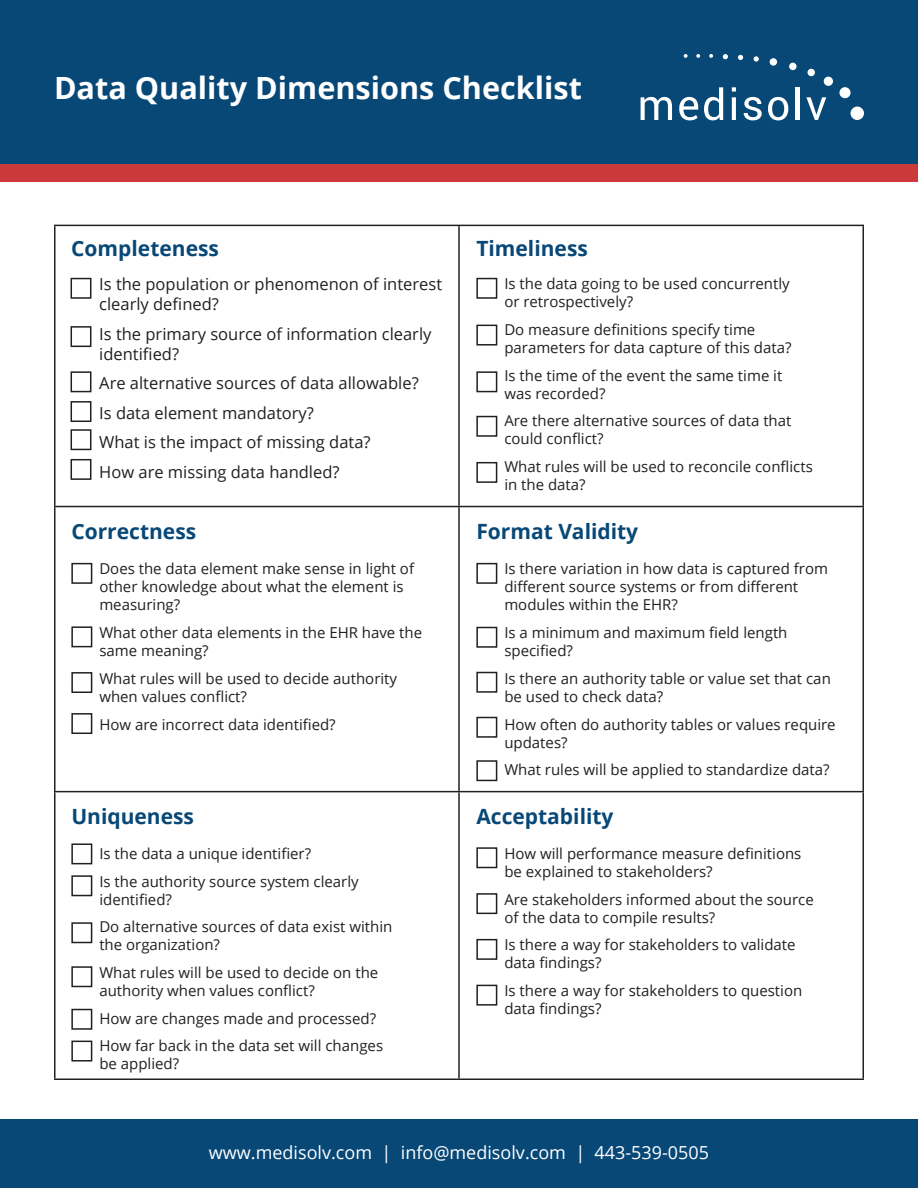
<style>
.page{position:relative;width:918px;height:1188px;background:#fff}
.page>*{position:absolute;margin:0;border:0;box-sizing:border-box;transform-origin:0 0}
.t1{font:700 30.6px "Open Sans";color:#fff}
.t2{font:700 21px "Open Sans";color:#074877}
.t3{font:18px "Open Sans";color:#fff}
.Paragraph_Style_1{font:16.5px/19.8px "Open Sans";color:#231f20}
.Paragraph_Style_1-2{font:15px/18px "Open Sans";color:#231f20}
</style>
<div class="page">
<div style="left:0;top:0;width:918px;height:168px;background:#074877"></div>
<div style="left:0;top:164px;width:918px;height:17px;background:#cb393b"></div>
<svg style="left:684px;top:54px;width:4px;height:4px"></svg>
<svg style="left:696px;top:54px;width:4px;height:4px"></svg>
<svg style="left:709px;top:54px;width:4px;height:4px"></svg>
<svg style="left:723px;top:54px;width:5px;height:5px"></svg>
<svg style="left:738px;top:55px;width:5px;height:5px"></svg>
<svg style="left:754px;top:56px;width:5px;height:6px"></svg>
<div style="left:770px;top:58px;width:7px;height:8px;background:#fff;border-radius:50%"></div>
<div style="left:789px;top:63px;width:8px;height:7px;background:#fff;border-radius:50%"></div>
<div style="left:808px;top:69px;width:7px;height:7px;background:#fff;border-radius:50%"></div>
<div style="left:824px;top:77px;width:9px;height:9px;background:#fff;border-radius:50%"></div>
<div style="left:839px;top:87px;width:12px;height:11px;background:#fff;border-radius:50%"></div>
<div style="left:851px;top:107px;width:13px;height:13px;background:#fff;border-radius:50%"></div>
<svg style="left:641px;top:97px;width:31px;height:23px"></svg>
<svg style="left:679px;top:97px;width:19px;height:23px"></svg>
<svg style="left:704px;top:87px;width:19px;height:33px"></svg>
<hr style="left:732px;top:97px;width:4px;height:23px;background:#fff">
<svg style="left:732px;top:87px;width:4px;height:5px"></svg>
<svg style="left:744px;top:97px;width:18px;height:23px"></svg>
<svg style="left:768px;top:97px;width:20px;height:23px"></svg>
<hr style="left:796px;top:87px;width:4px;height:33px;background:#fff">
<svg style="left:806px;top:97px;width:20px;height:23px"></svg>
<div style="left:0;top:1120px;width:918px;height:68px;background:#074877"></div>
<hr style="left:54px;top:225px;width:405px;height:1px;background:#231f20">
<hr style="left:54px;top:226px;width:2px;height:280px;background:#231f20">
<hr style="left:459px;top:225px;width:405px;height:1px;background:#231f20">
<hr style="left:458px;top:226px;width:2px;height:280px;background:#231f20">
<hr style="left:862px;top:226px;width:2px;height:280px;background:#231f20">
<hr style="left:54px;top:506px;width:405px;height:1px;background:#231f20">
<hr style="left:54px;top:507px;width:2px;height:284px;background:#231f20">
<hr style="left:459px;top:506px;width:405px;height:1px;background:#231f20">
<hr style="left:458px;top:507px;width:2px;height:284px;background:#231f20">
<hr style="left:862px;top:507px;width:2px;height:284px;background:#231f20">
<hr style="left:54px;top:791px;width:405px;height:1px;background:#231f20">
<hr style="left:54px;top:792px;width:2px;height:286px;background:#231f20">
<hr style="left:459px;top:791px;width:405px;height:1px;background:#231f20">
<hr style="left:458px;top:792px;width:2px;height:286px;background:#231f20">
<hr style="left:862px;top:792px;width:2px;height:286px;background:#231f20">
<hr style="left:54px;top:1078px;width:405px;height:2px;background:#231f20">
<hr style="left:459px;top:1078px;width:405px;height:2px;background:#231f20">
<div style="left:71px;top:278px;width:20px;height:21px;border:2px solid #231f20"></div>
<div style="left:476px;top:278px;width:21px;height:21px;border:2px solid #231f20"></div>
<div style="left:71px;top:563px;width:21px;height:21px;border:2px solid #231f20"></div>
<div style="left:71px;top:843px;width:21px;height:21px;border:2px solid #231f20"></div>
<div style="left:476px;top:847px;width:21px;height:21px;border:2px solid #231f20"></div>
<div style="left:476px;top:893px;width:21px;height:21px;border:2px solid #231f20"></div>
<div style="left:476px;top:939px;width:21px;height:21px;border:2px solid #231f20"></div>
<div style="left:476px;top:985px;width:21px;height:21px;border:2px solid #231f20"></div>
<div style="left:71px;top:875px;width:21px;height:21px;border:2px solid #231f20"></div>
<div style="left:71px;top:922px;width:21px;height:21px;border:2px solid #231f20"></div>
<div style="left:71px;top:966px;width:21px;height:21px;border:2px solid #231f20"></div>
<div style="left:71px;top:1009px;width:21px;height:21px;border:2px solid #231f20"></div>
<div style="left:71px;top:1041px;width:21px;height:21px;border:2px solid #231f20"></div>
<div style="left:476px;top:563px;width:21px;height:21px;border:2px solid #231f20"></div>
<div style="left:476px;top:627px;width:21px;height:21px;border:2px solid #231f20"></div>
<div style="left:476px;top:672px;width:21px;height:21px;border:2px solid #231f20"></div>
<div style="left:476px;top:717px;width:21px;height:21px;border:2px solid #231f20"></div>
<div style="left:476px;top:760px;width:21px;height:21px;border:2px solid #231f20"></div>
<div style="left:71px;top:326px;width:20px;height:21px;border:2px solid #231f20"></div>
<div style="left:476px;top:325px;width:21px;height:21px;border:2px solid #231f20"></div>
<div style="left:71px;top:626px;width:21px;height:21px;border:2px solid #231f20"></div>
<div style="left:71px;top:371px;width:20px;height:21px;border:2px solid #231f20"></div>
<div style="left:476px;top:371px;width:21px;height:21px;border:2px solid #231f20"></div>
<div style="left:71px;top:672px;width:21px;height:21px;border:2px solid #231f20"></div>
<div style="left:71px;top:401px;width:20px;height:21px;border:2px solid #231f20"></div>
<div style="left:71px;top:429px;width:20px;height:21px;border:2px solid #231f20"></div>
<div style="left:476px;top:416px;width:21px;height:21px;border:2px solid #231f20"></div>
<div style="left:71px;top:713px;width:21px;height:21px;border:2px solid #231f20"></div>
<div style="left:71px;top:459px;width:20px;height:21px;border:2px solid #231f20"></div>
<div style="left:476px;top:462px;width:21px;height:21px;border:2px solid #231f20"></div>
<p class="t1" style="left:54px;top:66px;width:530px">Data Quality Dimensions Checklist</p>
<p class="t2" style="left:71px;top:233px;width:149px">Completeness</p>
<p class="t2" style="left:476px;top:233px;width:113px">Timeliness</p>
<p class="Paragraph_Style_1" style="left:99px;top:274px;width:344px">Is the population or phenomenon of interest clearly defined?</p>
<p class="Paragraph_Style_1" style="left:99px;top:323px;width:334px">Is the primary source of information clearly identified?</p>
<p class="Paragraph_Style_1" style="left:99px;top:373px;width:321px">Are alternative sources of data allowable?</p>
<p class="Paragraph_Style_1" style="left:99px;top:402px;width:216px">Is data element mandatory?</p>
<p class="Paragraph_Style_1" style="left:99px;top:432px;width:273px">What is the impact of missing data?</p>
<p class="Paragraph_Style_1" style="left:99px;top:461px;width:242px">How are missing data handled?</p>
<p class="t2" style="left:71px;top:517px;width:126px">Correctness</p>
<p class="Paragraph_Style_1-2" style="left:99px;top:560px;width:316px">Does the data element make sense in light of other knowledge about what the element is measuring?</p>
<p class="Paragraph_Style_1-2" style="left:99px;top:623px;width:324px">What other data elements in the EHR have the same meaning?</p>
<p class="Paragraph_Style_1-2" style="left:99px;top:669px;width:299px">What rules will be used to decide authority when values conflict?</p>
<p class="Paragraph_Style_1-2" style="left:99px;top:715px;width:238px">How are incorrect data identified?</p>
<p class="Paragraph_Style_1-2" style="left:504px;top:274px;width:287px">Is the data going to be used concurrently or retrospectively?</p>
<p class="Paragraph_Style_1-2" style="left:504px;top:320px;width:289px">Do measure definitions specify time parameters for data capture of this data?</p>
<p class="Paragraph_Style_1-2" style="left:504px;top:366px;width:280px">Is the time of the event the same time it was recorded?</p>
<p class="Paragraph_Style_1-2" style="left:504px;top:412px;width:289px">Are there alternative sources of data that could conflict?</p>
<p class="Paragraph_Style_1-2" style="left:504px;top:457px;width:310px">What rules will be used to reconcile conflicts in the data?</p>
<p class="t2" style="left:476px;top:517px;width:163px">Format Validity</p>
<p class="Paragraph_Style_1-2" style="left:504px;top:560px;width:325px">Is there variation in how data is captured from different source systems or from different modules within the EHR?</p>
<p class="Paragraph_Style_1-2" style="left:504px;top:623px;width:285px">Is a minimum and maximum field length specified?</p>
<p class="Paragraph_Style_1-2" style="left:504px;top:669px;width:328px">Is there an authority table or value set that can be used to check data?</p>
<p class="Paragraph_Style_1-2" style="left:504px;top:715px;width:333px">How often do authority tables or values require updates?</p>
<p class="Paragraph_Style_1-2" style="left:504px;top:760px;width:327px">What rules will be applied to standardize data?</p>
<p class="t2" style="left:71px;top:801px;width:124px">Uniqueness</p>
<p class="t2" style="left:476px;top:801px;width:139px">Acceptability</p>
<p class="Paragraph_Style_1-2" style="left:99px;top:844px;width:213px">Is the data a unique identifier?</p>
<p class="Paragraph_Style_1-2" style="left:99px;top:872px;width:261px">Is the authority source system clearly identified?</p>
<p class="Paragraph_Style_1-2" style="left:99px;top:917px;width:294px">Do alternative sources of data exist within the organization?</p>
<p class="Paragraph_Style_1-2" style="left:99px;top:963px;width:280px">What rules will be used to decide on the authority when values conflict?</p>
<p class="Paragraph_Style_1-2" style="left:99px;top:1009px;width:278px">How are changes made and processed?</p>
<p class="Paragraph_Style_1-2" style="left:99px;top:1037px;width:285px">How far back in the data set will changes be applied?</p>
<p class="Paragraph_Style_1-2" style="left:504px;top:844px;width:299px">How will performance measure definitions be explained to stakeholders?</p>
<p class="Paragraph_Style_1-2" style="left:504px;top:890px;width:311px">Are stakeholders informed about the source of the data to compile results?</p>
<p class="Paragraph_Style_1-2" style="left:504px;top:935px;width:293px">Is there a way for stakeholders to validate data findings?</p>
<p class="Paragraph_Style_1-2" style="left:504px;top:981px;width:299px">Is there a way for stakeholders to question data findings?</p>
<p class="t3" style="left:209px;top:1140px;width:502px">www.medisolv.com | info@medisolv.com | 443-539-0505</p>
</div>
